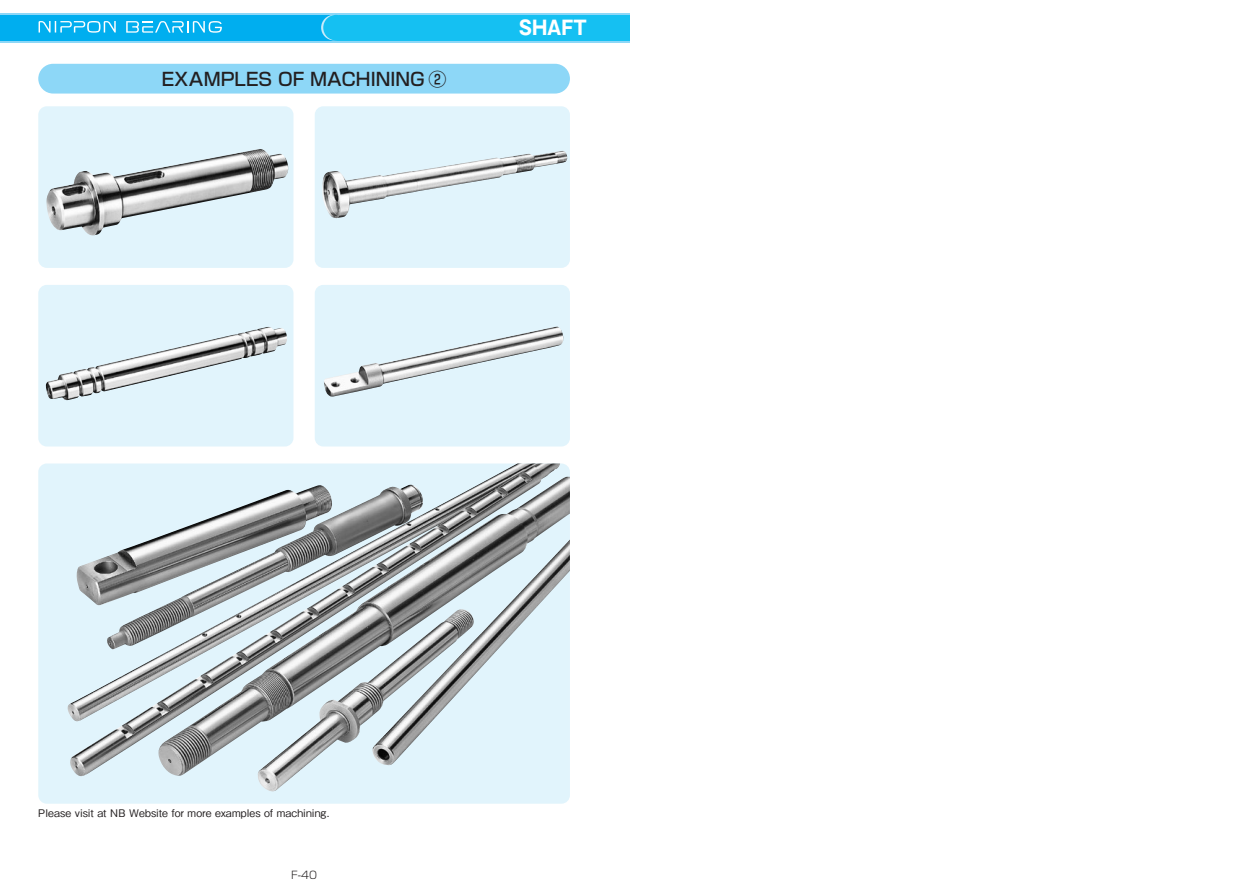
<style>
.page{position:relative;width:1259px;height:893px;background:#fff}
.page>*{position:absolute;margin:0;border:0;box-sizing:border-box;transform-origin:0 0}
.t1{font:700 19.5px "Gothic MB101 Pro";color:#fff;scale:.9 1}
.t2{font:500 18px "Shin Go Pro";color:#231f20}
.t3{font:500 10.5px "Gothic BBB Pro";letter-spacing:.005em;color:#231f20}
.t4{font:300 10.5px "Shin Go Pro";color:#231f20}
</style>
<div class="page">
<div style="left:0;top:13px;width:629px;height:30px;background:linear-gradient(to right,#8dd7f7,#8dd7f7)"></div>
<div style="left:0;top:15px;width:629px;height:25px;background:#00aeef"></div>
<svg style="left:39px;top:21px;width:77px;height:12px"></svg>
<svg style="left:126px;top:21px;width:96px;height:12px"></svg>
<div style="left:38px;top:463px;width:532px;height:341px;background:#e1f4fc;border-radius:9px"></div>
<img style="left:68px;top:463px;width:502px;height:315px">
<div style="left:38px;top:285px;width:255px;height:161px;background:#e1f4fc;border-radius:9px"></div>
<img style="left:46px;top:327px;width:241px;height:73px">
<div style="left:315px;top:285px;width:255px;height:161px;background:#e1f4fc;border-radius:9px"></div>
<img style="left:324px;top:327px;width:240px;height:70px">
<div style="left:315px;top:106px;width:255px;height:162px;background:#e1f4fc;border-radius:9px"></div>
<img style="left:322px;top:151px;width:246px;height:68px">
<div style="left:38px;top:106px;width:255px;height:162px;background:#e1f4fc;border-radius:9px"></div>
<img style="left:46px;top:149px;width:243px;height:87px">
<div style="left:38px;top:64px;width:532px;height:30px;background:#8dd7f7;border-radius:15px"></div>
<div style="left:336px;top:15px;width:293px;height:25px;background:#15c0f2"></div>
<svg style="left:321px;top:15px;width:26px;height:25px"></svg>
<div style="left:323px;top:15px;width:26px;height:25px;background:#15c0f2;border-radius:50%"></div>
<h2 class="t2" style="left:162px;top:64px;width:286px">EXAMPLES OF MACHINING ②</h2>
<h1 class="t1" style="left:519px;top:11px;width:77px">SHAFT</h1>
<p class="t3" style="left:38px;top:805px;width:293px">Please visit at NB Website for more examples of machining.</p>
<p class="t4" style="left:291px;top:866px;width:27px">F-40</p>
</div>
